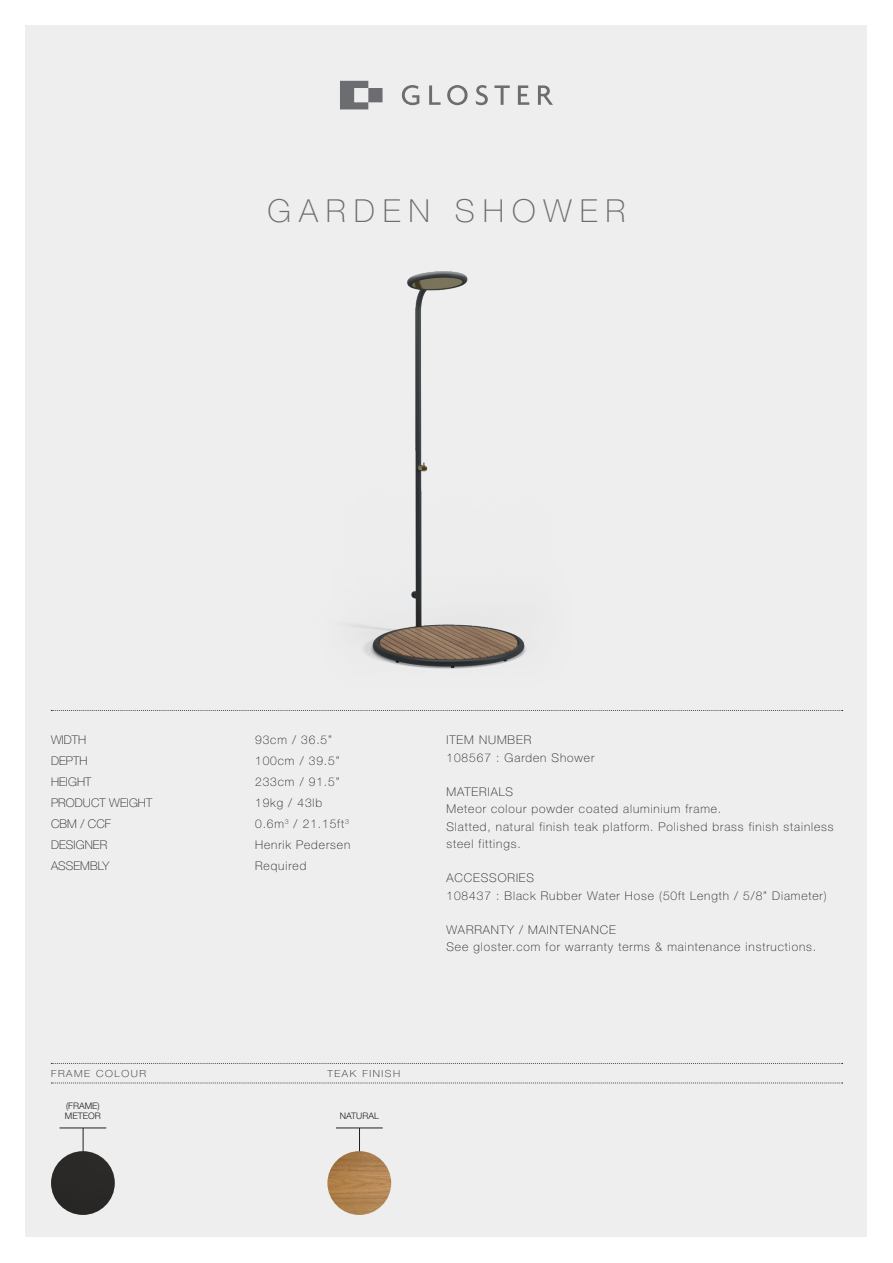
<style>
.page{position:relative;width:893px;height:1263px;background:#fff}
.page>*{position:absolute;margin:0;border:0;box-sizing:border-box;transform-origin:0 0}
.t1{font:100 31.8px "Helvetica Neue LT Pro";letter-spacing:.25em;color:#6c6d70}
.t2{font:100 12px/17.2px "Helvetica Neue LT Pro";letter-spacing:.075em;color:#231f20}
.t3{font:100 12px "Helvetica Neue LT Pro";letter-spacing:.005em;color:#231f20}
.t4{font:100 9.75px "Helvetica Neue LT Pro";letter-spacing:.15em;color:#231f20;scale:1.08 1}
.t5{font:300 9px "Helvetica Neue LT Pro";color:#231f20}
</style>
<div class="page">
<div style="left:26px;top:26px;width:841px;height:1211px;background:#eeeeef"></div>
<svg style="left:340px;top:81px;width:213px;height:28px"></svg>
<img style="left:348px;top:271px;width:179px;height:398px">
<svg style="left:51px;top:1083px;width:792px;height:1px"></svg>
<svg style="left:51px;top:1063px;width:792px;height:1px"></svg>
<svg style="left:51px;top:710px;width:792px;height:1px"></svg>
<hr style="left:60px;top:1128px;width:46px;height:1px;background:#231f20">
<svg style="left:83px;top:1128px;width:1px;height:23px"></svg>
<div style="left:51px;top:1151px;width:64px;height:64px;background:#2a2827;border-radius:32px"></div>
<hr style="left:336px;top:1128px;width:47px;height:1px;background:#231f20">
<svg style="left:359px;top:1129px;width:1px;height:22px"></svg>
<img style="left:327px;top:1151px;width:64px;height:64px;border-radius:32px">
<p class="t1" style="left:268px;top:192px;width:359px">GARDEN SHOWER</p>
<p class="t2" style="left:51px;top:731px;width:37px">WIDTH</p>
<p class="t2" style="left:51px;top:752px;width:38px">DEPTH</p>
<p class="t2" style="left:51px;top:773px;width:42px">HEIGHT</p>
<p class="t3" style="left:51px;top:796px;width:103px">PRODUCT WEIGHT</p>
<p class="t2" style="left:51px;top:815px;width:62px">CBM / CCF</p>
<p class="t3" style="left:51px;top:838px;width:58px">DESIGNER</p>
<p class="t3" style="left:51px;top:859px;width:60px">ASSEMBLY</p>
<p class="t4" style="left:51px;top:1067px;width:90px">FRAME COLOUR</p>
<p class="t5" style="left:66px;top:1100px;width:35px">(FRAME)</p>
<p class="t5" style="left:65px;top:1111px;width:37px">METEOR</p>
<p class="t2" style="left:255px;top:731px;width:78px">93cm / 36.5”</p>
<p class="t2" style="left:255px;top:752px;width:86px">100cm / 39.5”</p>
<p class="t2" style="left:255px;top:773px;width:86px">233cm / 91.5”</p>
<p class="t2" style="left:255px;top:794px;width:69px">19kg / 43lb</p>
<p class="t2" style="left:255px;top:815px;width:95px">0.6m<sup>3</sup> / 21.15ft<sup>3</sup></p>
<p class="t2" style="left:255px;top:836px;width:97px">Henrik Pedersen</p>
<p class="t2" style="left:255px;top:857px;width:53px">Required</p>
<p class="t4" style="left:327px;top:1067px;width:69px">TEAK FINISH</p>
<p class="t5" style="left:340px;top:1111px;width:41px">NATURAL</p>
<p class="t2" style="left:446px;top:731px;width:86px">ITEM NUMBER</p>
<p class="t2" style="left:446px;top:748px;width:149px">108567 : Garden Shower</p>
<p class="t2" style="left:446px;top:783px;width:68px">MATERIALS</p>
<p class="t2" style="left:446px;top:800px;width:276px">Meteor colour powder coated aluminium frame.</p>
<p class="t2" style="left:446px;top:817px;width:389px">Slatted, natural finish teak platform. Polished brass finish stainless steel fittings.</p>
<p class="t2" style="left:446px;top:869px;width:89px">ACCESSORIES</p>
<p class="t2" style="left:446px;top:886px;width:382px">108437 : Black Rubber Water Hose (50ft Length / 5/8” Diameter)</p>
<p class="t2" style="left:446px;top:921px;width:171px">WARRANTY / MAINTENANCE</p>
<p class="t2" style="left:446px;top:938px;width:371px">See gloster.com for warranty terms &amp; maintenance instructions.</p>
</div>
